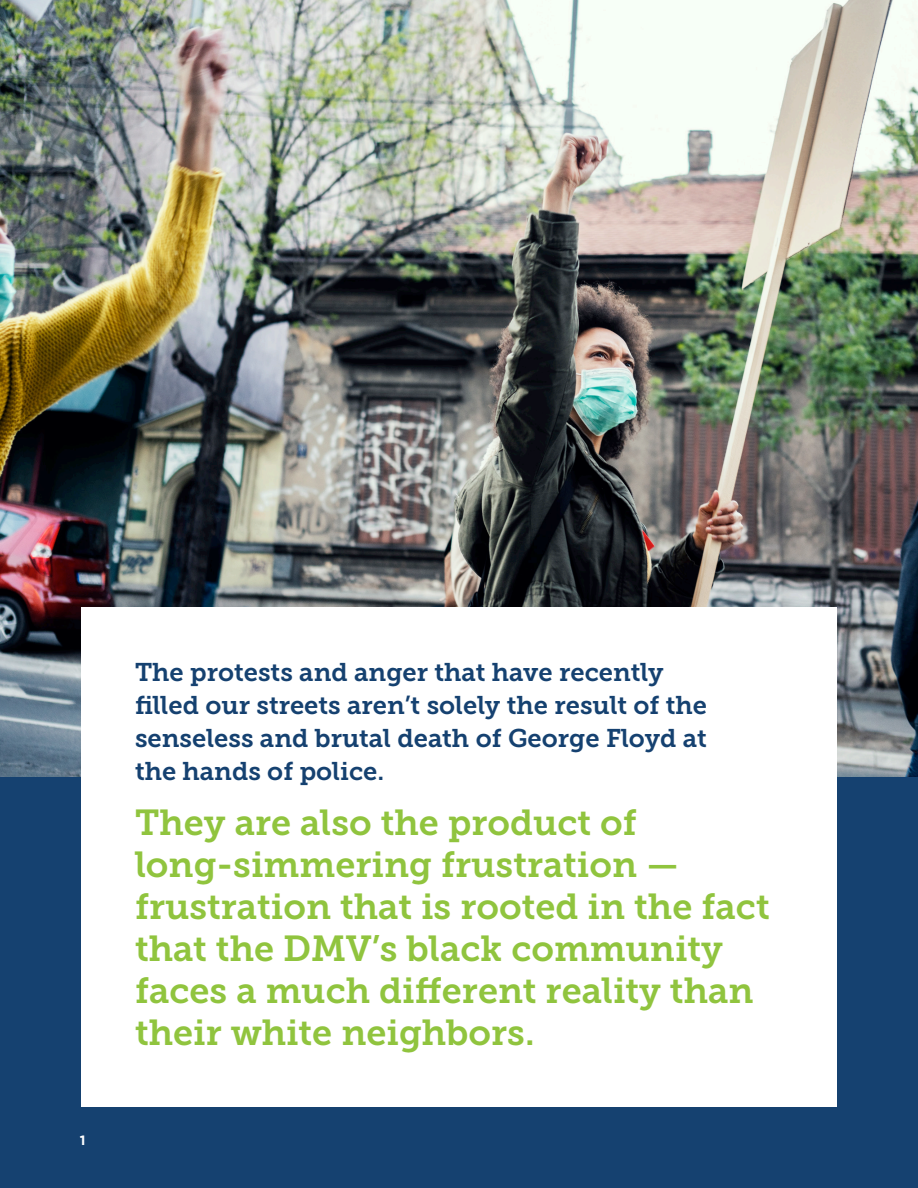
<style>
.page{position:relative;width:918px;height:1188px;background:#154170}
.page>*{position:absolute;margin:0;border:0;box-sizing:border-box;transform-origin:0 0}
.GreenQuote{font:36px/42px "Museo Slab 700";color:#90c43e}
.WhiteQuote{font:25.5px/33px "Museo Slab 700";color:#154170}
.t1{font:700 13.5px "Gotham";color:#fff}
</style>
<div class="page">
<img style="left:0;top:0;width:918px;height:777px">
<div style="left:81px;top:608px;width:756px;height:499px;background:#fff"></div>
<p class="t1" style="left:80px;top:1132px;width:7px">1</p>
<p class="WhiteQuote" style="left:135px;top:655px;width:574px">The protests and anger that have recently filled our streets aren’t solely the result of the senseless and brutal death of George Floyd at the hands of police.</p>
<p class="GreenQuote" style="left:135px;top:802px;width:636px">They are also the product of long-simmering frustration — frustration that is rooted in the fact that the DMV’s black community faces a much different reality than their white neighbors.</p>
</div>
